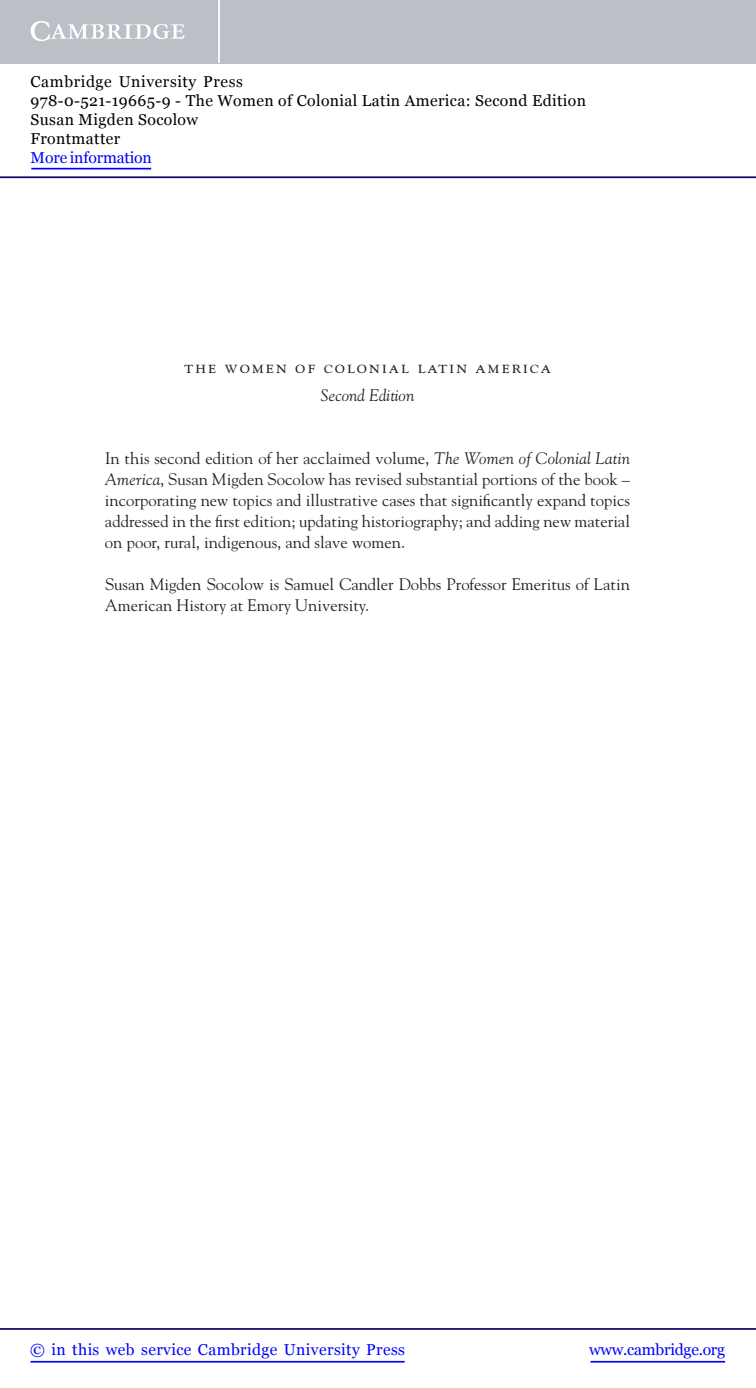
<style>
.page{position:relative;width:756px;height:1388px;background:#fff}
.page>*{position:absolute;margin:0;border:0;box-sizing:border-box;transform-origin:0 0}
.t1{font:18.38px "Goudy Std";letter-spacing:.1em;color:#231f20}
.t2{font:16.62px/21px "Goudy Std";color:#231f20;text-align:justify}
.t3{font:italic 16.62px "Goudy Std";color:#231f20}
.t4{font:15.75px/18.9px "Georgia";letter-spacing:.025em;color:#000}
.t5{font:15.75px "Georgia";letter-spacing:.025em;color:#00f}
.t6{font:15.75px "Georgia";letter-spacing:-.015em;color:#00f}
.t7{font:15.75px "Georgia";letter-spacing:-.01em;color:#00f}
.s1{font-style:italic}
</style>
<div class="page">
<hr style="left:591px;top:1361px;width:134px;height:1px;background:#00f">
<hr style="left:0;top:1328px;width:756px;height:2px;background:#150666">
<hr style="left:31px;top:1361px;width:374px;height:1px;background:#00f">
<div style="left:0;top:0;width:756px;height:63px;background:#bac0c6"></div>
<svg style="left:31px;top:21px;width:154px;height:20px"></svg>
<hr style="left:218px;top:0;width:2px;height:63px;background:#fff">
<hr style="left:0;top:176px;width:756px;height:2px;background:#150666">
<hr style="left:31px;top:168px;width:120px;height:1px;background:#00f">
<p class="t4" style="left:31px;top:73px;width:557px">Cambridge University Press<br>978-0-521-19665-9 - The Women of Colonial Latin America: Second Edition Susan Migden Socolow<br>Frontmatter</p>
<p class="t7" style="left:31px;top:148px;width:123px">More information</p>
<p class="t1" style="left:184px;top:360px;width:368px">The Women of Colonial Latin America</p>
<p class="t3" style="left:321px;top:389px;width:95px">Second Edition</p>
<p class="t2" style="left:105px;top:449px;width:527px">In this second edition of her acclaimed volume, <span class="s1">The Women of Colonial Latin America</span> , Susan Migden Socolow has revised substantial portions of the book – incorporating new topics and illustrative cases that significantly expand topics addressed in the first edition; updating historiography; and adding new material on poor, rural, indigenous, and slave women.</p>
<p class="t2" style="left:105px;top:575px;width:527px">Susan Migden Socolow is Samuel Candler Dobbs Professor Emeritus of Latin<br>American History at Emory University.</p>
<p class="t5" style="left:30px;top:1339px;width:376px">© in this web service Cambridge University Press</p>
<p class="t6" style="left:589px;top:1339px;width:137px">www.cambridge.org</p>
</div>
